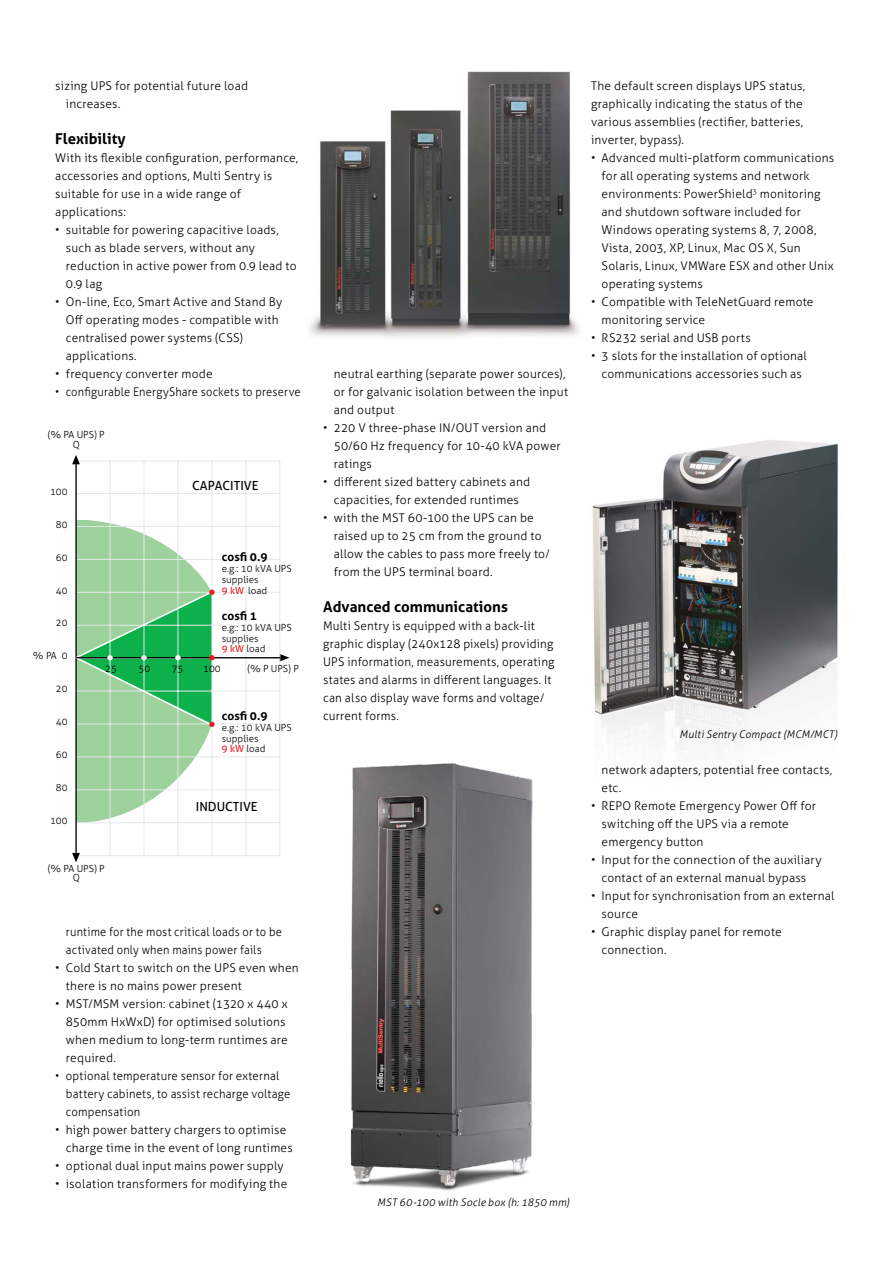
<style>
.page{position:relative;width:893px;height:1263px;background:#fff}
.page>*{position:absolute;margin:0;border:0;box-sizing:border-box;transform-origin:0 0}
.t1{font:700 15px "Aller";color:#000}
.t2{font:12.6px "Aller";color:#000}
.t3{font:300 12px/18px "Aller";letter-spacing:.015em;color:#000}
.t4{font:300 12px/18px "Aller";letter-spacing:.015em;color:#000;scale:.93 1}
.t5{font:300 12px/18px "Aller";letter-spacing:.015em;color:#000;scale:.95 1}
.t6{font:700 11.85px "Aller";color:#000}
.t7{font:italic 300 10.5px "Aller";letter-spacing:.02em;color:#000}
.t8{font:300 9.75px/11.1px "Aller";color:#000}
.s1{font-weight:400;color:#ed1d24}
</style>
<div class="page">
<img style="left:592px;top:440px;width:246px;height:309px">
<img style="left:350px;top:763px;width:183px;height:428px">
<img style="left:309px;top:71px;width:270px;height:267px">
<svg style="left:281px;top:654px;width:8px;height:7px"></svg>
<svg style="left:77px;top:460px;width:204px;height:396px"></svg>
<hr style="left:75px;top:461px;width:2px;height:392px;background:#000">
<hr style="left:76px;top:657px;width:205px;height:1px;background:#000">
<svg style="left:72px;top:455px;width:8px;height:9px"></svg>
<svg style="left:75px;top:520px;width:140px;height:303px;background:#8dca99"></svg>
<svg style="left:72px;top:853px;width:8px;height:9px"></svg>
<p class="t3" style="left:66px;top:77px;width:184px;text-indent:-11px">sizing UPS for potential future load increases.</p>
<p class="t1" style="left:55px;top:129px;width:72px">Flexibility</p>
<p class="t3" style="left:55px;top:149px;width:245px">With its flexible configuration, performance, accessories and options, Multi Sentry is suitable for use in a wide range of applications:</p>
<p class="t3" style="left:66px;top:221px;width:232px;text-indent:-11px">• suitable for powering capacitive loads, such as blade servers, without any reduction in active power from 0.9 lead to<br>0.9 lag</p>
<p class="t3" style="left:66px;top:293px;width:218px;text-indent:-11px">• On-line, Eco, Smart Active and Stand By<br>Off operating modes - compatible with centralised power systems (CSS) applications.</p>
<p class="t3" style="left:55px;top:365px;width:159px">• frequency converter mode</p>
<p class="t4" style="left:55px;top:383px;width:265px">• configurable EnergyShare sockets to preserve</p>
<p class="t8" style="left:48px;top:429px;width:58px;line-height:9.8px;text-align:center">(% PA UPS) P<br>Q</p>
<p class="t8" style="left:50px;top:486px;width:19px">100</p>
<p class="t8" style="left:56px;top:519px;width:13px">80</p>
<p class="t8" style="left:56px;top:552px;width:13px">60</p>
<p class="t8" style="left:56px;top:584px;width:13px">40</p>
<p class="t8" style="left:56px;top:617px;width:13px">20</p>
<p class="t8" style="left:33px;top:650px;width:36px">% PA 0</p>
<p class="t8" style="left:56px;top:683px;width:13px">20</p>
<p class="t8" style="left:56px;top:716px;width:13px">40</p>
<p class="t8" style="left:56px;top:749px;width:13px">60</p>
<p class="t8" style="left:56px;top:782px;width:13px">80</p>
<p class="t8" style="left:50px;top:815px;width:19px">100</p>
<p class="t2" style="left:192px;top:478px;width:68px">CAPACITIVE</p>
<p class="t6" style="left:222px;top:549px;width:47px">cosfi 0.9</p>
<p class="t8" style="left:222px;top:563px;width:71px">e.g.: 10 kVA UPS supplies<br><span class="s1">9 kW</span> load</p>
<p class="t6" style="left:222px;top:608px;width:37px">cosfi 1</p>
<p class="t8" style="left:222px;top:622px;width:71px">e.g.: 10 kVA UPS supplies</p>
<p class="t8" style="left:222px;top:643px;width:45px"><span class="s1">9 kW</span> load</p>
<p class="t8" style="left:105px;top:662px;width:13px">25</p>
<p class="t8" style="left:139px;top:662px;width:13px">50</p>
<p class="t8" style="left:172px;top:662px;width:13px">75</p>
<p class="t8" style="left:203px;top:662px;width:19px">100</p>
<p class="t8" style="left:248px;top:662px;width:53px">(% P UPS) P</p>
<p class="t6" style="left:222px;top:708px;width:47px">cosfi 0.9</p>
<p class="t8" style="left:222px;top:722px;width:71px">e.g.: 10 kVA UPS supplies</p>
<p class="t8" style="left:222px;top:743px;width:45px"><span class="s1">9 kW</span> load</p>
<p class="t2" style="left:196px;top:798px;width:63px">INDUCTIVE</p>
<p class="t8" style="left:48px;top:863px;width:58px;line-height:9.8px;text-align:center">(% PA UPS) P<br>Q</p>
<p class="t4" style="left:66px;top:923px;width:234px">runtime for the most critical loads or to be activated only when mains power fails</p>
<p class="t3" style="left:66px;top:959px;width:234px;text-indent:-11px">• Cold Start to switch on the UPS even when there is no mains power present</p>
<p class="t3" style="left:66px;top:995px;width:223px;text-indent:-11px">• MST/MSM version: cabinet (1320 x 440 x<br>850mm HxWxD) for optimised solutions when medium to long-term runtimes are required.</p>
<p class="t5" style="left:66px;top:1067px;width:238px;text-indent:-11px">• optional temperature sensor for external battery cabinets, to assist recharge voltage compensation</p>
<p class="t3" style="left:66px;top:1121px;width:228px;text-indent:-11px">• high power battery chargers to optimise charge time in the event of long runtimes</p>
<p class="t3" style="left:55px;top:1157px;width:230px">• optional dual input mains power supply</p>
<p class="t3" style="left:55px;top:1175px;width:234px">• isolation transformers for modifying the</p>
<p class="t3" style="left:334px;top:365px;width:236px">neutral earthing (separate power sources), or for galvanic isolation between the input and output</p>
<p class="t3" style="left:334px;top:419px;width:228px;text-indent:-11px">• 220 V three-phase IN/OUT version and<br>50/60 Hz frequency for 10-40 kVA power ratings</p>
<p class="t3" style="left:323px;top:473px;width:208px;text-align:center">• different sized battery cabinets and capacities, for extended runtimes</p>
<p class="t3" style="left:334px;top:509px;width:218px;text-indent:-11px">• with the MST 60-100 the UPS can be raised up to 25 cm from the ground to allow the cables to pass more freely to/ from the UPS terminal board.</p>
<p class="t1" style="left:323px;top:597px;width:186px">Advanced communications</p>
<p class="t3" style="left:323px;top:617px;width:233px">Multi Sentry is equipped with a back-lit graphic display (240x128 pixels) providing UPS information, measurements, operating states and alarms in different languages. It can also display wave forms and voltage/ current forms.</p>
<p class="t3" style="left:591px;top:77px;width:216px">The default screen displays UPS status, graphically indicating the status of the various assemblies (rectifier, batteries, inverter, bypass).</p>
<p class="t3" style="left:602px;top:149px;width:234px;text-indent:-10px">• Advanced multi-platform communications for all operating systems and network environments: PowerShield<sup>3</sup> monitoring and shutdown software included for Windows operating systems 8, 7, 2008, Vista, 2003, XP, Linux, Mac OS X, Sun Solaris, Linux, VMWare ESX and other Unix operating systems</p>
<p class="t3" style="left:602px;top:293px;width:214px;text-indent:-10px">• Compatible with TeleNetGuard remote monitoring service</p>
<p class="t3" style="left:591px;top:329px;width:161px">• RS232 serial and USB ports</p>
<p class="t3" style="left:591px;top:347px;width:217px;text-align:center">• 3 slots for the installation of optional communications accessories such as</p>
<p class="t7" style="left:680px;top:728px;width:160px">Multi Sentry Compact (MCM/MCT)</p>
<p class="t3" style="left:602px;top:761px;width:232px">network adapters, potential free contacts, etc.</p>
<p class="t3" style="left:602px;top:797px;width:216px;text-indent:-10px">• REPO Remote Emergency Power Off for switching off the UPS via a remote emergency button</p>
<p class="t3" style="left:591px;top:851px;width:232px;text-align:center">• Input for the connection of the auxiliary contact of an external manual bypass</p>
<p class="t3" style="left:602px;top:887px;width:234px;text-indent:-10px">• Input for synchronisation from an external source</p>
<p class="t3" style="left:602px;top:923px;width:182px;text-indent:-10px">• Graphic display panel for remote connection.</p>
<p class="t7" style="left:377px;top:1196px;width:194px">MST 60-100 with Socle box (h: 1850 mm)</p>
</div>
